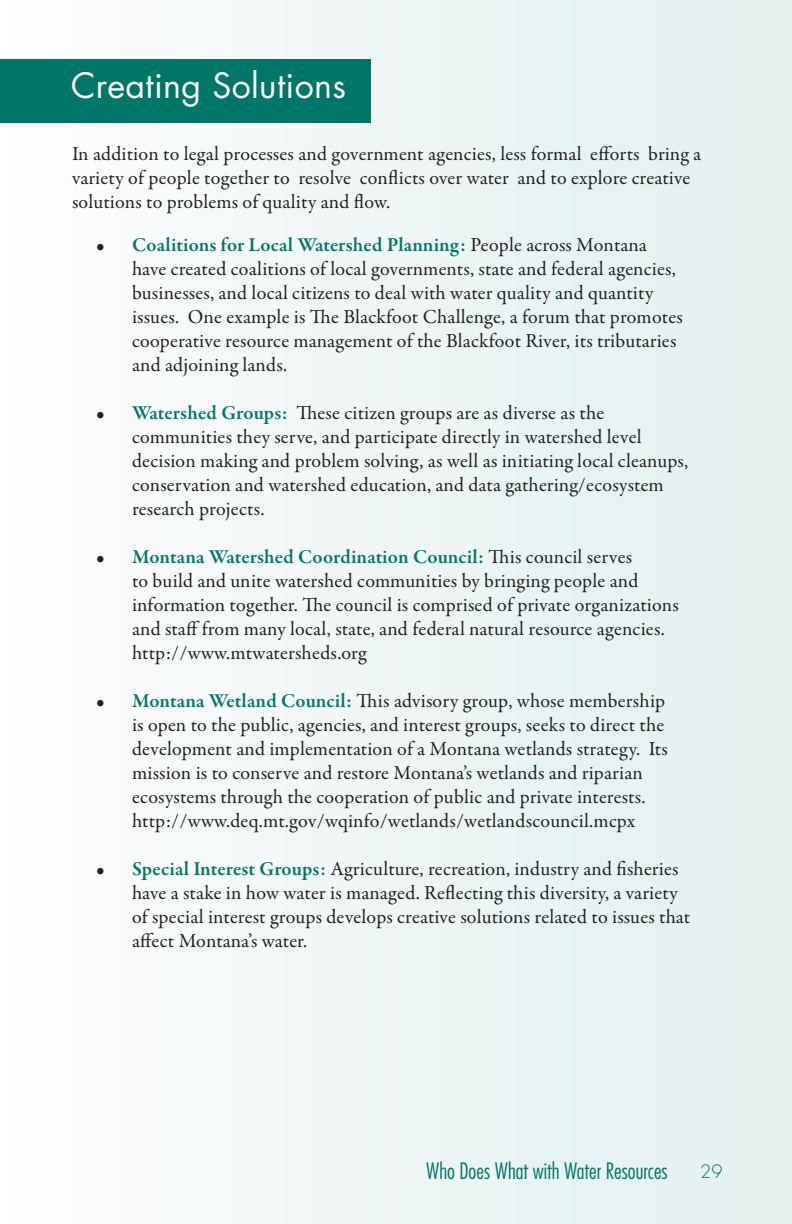
<style>
.page{position:relative;width:792px;height:1224px;background:#fff}
.page>*{position:absolute;margin:0;border:0;box-sizing:border-box;transform-origin:0 0}
.Main_Body_Headers{font:34px "Futura";letter-spacing:.01em;color:#fff}
.t1{font:300 condensed 22px "Futura";color:#007669}
.main_body{font:20px/24px "Garamond Premr Pro";letter-spacing:.005em;color:#231f20}
.t2{font:300 18px "Futura";color:#007669}
.s1{font-weight:600;color:#007669}
</style>
<div class="page">
<div style="left:3px;top:0;width:789px;height:1224px;background:linear-gradient(to right,#fcfdfd,#e1f0ef)"></div>
<div style="left:0;top:59px;width:371px;height:64px;background:#007669"></div>
<p class="Main_Body_Headers" style="left:71px;top:64px;width:276px">Creating Solutions</p>
<p class="main_body" style="left:72px;top:142px;width:631px">In addition to legal processes and government agencies, less formal efforts bring a variety of people together to resolve conflicts over water and to explore creative solutions to problems of quality and flow.</p>
<p class="main_body" style="left:132px;top:233px;width:552px;text-indent:-36px">• <span class="s1">Coalitions for Local Watershed Planning:</span> People across Montana have created coalitions of local governments, state and federal agencies, businesses, and local citizens to deal with water quality and quantity issues. One example is The Blackfoot Challenge, a forum that promotes cooperative resource management of the Blackfoot River, its tributaries and adjoining lands.</p>
<p class="main_body" style="left:132px;top:401px;width:558px;text-indent:-36px">• <span class="s1">Watershed Groups:</span> These citizen groups are as diverse as the communities they serve, and participate directly in watershed level decision making and problem solving, as well as initiating local cleanups, conservation and watershed education, and data gathering/ecosystem research projects.</p>
<p class="main_body" style="left:132px;top:545px;width:548px;text-indent:-36px">• <span class="s1">Montana Watershed Coordination Council:</span> This council serves<br>to build and unite watershed communities by bringing people and information together. The council is comprised of private organizations and staff from many local, state, and federal natural resource agencies. http://www.mtwatersheds.org</p>
<p class="main_body" style="left:132px;top:689px;width:537px;text-indent:-36px">• <span class="s1">Montana Wetland Council:</span> This advisory group, whose membership is open to the public, agencies, and interest groups, seeks to direct the development and implementation of a Montana wetlands strategy. Its mission is to conserve and restore Montana’s wetlands and riparian ecosystems through the cooperation of public and private interests. http://www.deq.mt.gov/wqinfo/wetlands/wetlandscouncil.mcpx</p>
<p class="main_body" style="left:132px;top:857px;width:560px;text-indent:-36px">• <span class="s1">Special Interest Groups:</span> Agriculture, recreation, industry and fisheries have a stake in how water is managed. Reflecting this diversity, a variety of special interest groups develops creative solutions related to issues that affect Montana’s water.</p>
<p class="t1" style="left:426px;top:1158px;width:243px">Who Does What with Water Resources</p>
<p class="t2" style="left:700px;top:1160px;width:24px">29</p>
</div>
